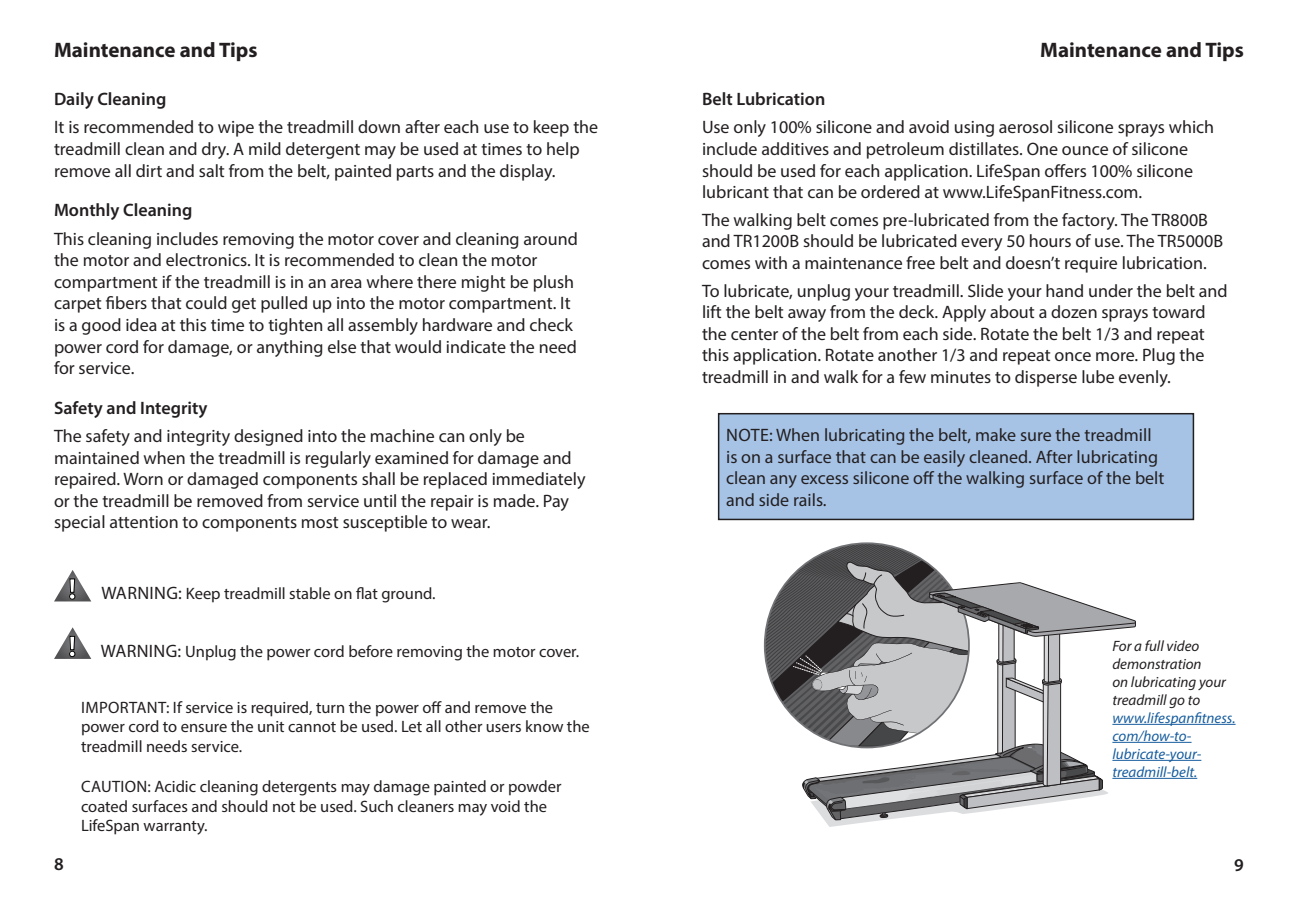
<style>
.page{position:relative;width:1296px;height:906px;background:#fff}
.page>*{position:absolute;margin:0;border:0;box-sizing:border-box;transform-origin:0 0}
.t1{font:700 29.55px "Myriad Pro";color:#fff}
.Head_1{font:700 21px "Myriad Pro";color:#231f20}
.Subhead1{font:18px/21.6px "Myriad Pro";color:#231f20}
.Subhead1-2{font:600 18px "Myriad Pro";color:#231f20}
.t2{font:16.5px/19.8px "Myriad Pro";color:#231f20}
.t3{font:italic 15px/18px "Myriad Pro";color:#231f20}
.t4{font:italic 15px/18px "Myriad Pro";color:#175d9e}
.s1{font-weight:700;font-size:29.55px;color:#fff}
.s2{font-size:18px}
.s3{color:#175d9e}
</style>
<div class="page">
<svg style="left:54px;top:570px;width:37px;height:31px"></svg>
<svg style="left:54px;top:627px;width:37px;height:32px"></svg>
<div style="left:719px;top:414px;width:474px;height:105px;background:#a6c3e6"></div>
<div style="left:718px;top:413px;width:476px;height:107px;border:2px solid #231f20"></div>
<svg style="left:765px;top:543px;width:371px;height:284px"></svg>
<hr style="left:1112px;top:724px;width:124px;height:1px;background:#175d9e">
<hr style="left:1112px;top:742px;width:80px;height:1px;background:#175d9e">
<hr style="left:1112px;top:760px;width:89px;height:1px;background:#175d9e">
<hr style="left:1112px;top:778px;width:85px;height:1px;background:#175d9e">
<p class="Head_1" style="left:54px;top:36px;width:205px">Maintenance and Tips</p>
<p class="Head_1" style="left:1040px;top:36px;width:205px">Maintenance and Tips</p>
<p class="Subhead1-2" style="left:702px;top:88px;width:125px">Belt Lubrication</p>
<p class="Subhead1" style="left:702px;top:116px;width:514px">Use only 100% silicone and avoid using aerosol silicone sprays which include additives and petroleum distillates. One ounce of silicone should be used for each application. LifeSpan offers 100% silicone lubricant that can be ordered at www.LifeSpanFitness.com.</p>
<p class="Subhead1" style="left:702px;top:209px;width:523px">The walking belt comes pre-lubricated from the factory. The TR800B and TR1200B should be lubricated every 50 hours of use. The TR5000B comes with a maintenance free belt and doesn’t require lubrication.</p>
<p class="Subhead1" style="left:702px;top:279px;width:527px">To lubricate, unplug your treadmill. Slide your hand under the belt and lift the belt away from the deck. Apply about a dozen sprays toward the center of the belt from each side. Rotate the belt 1/3 and repeat this application. Rotate another 1/3 and repeat once more. Plug the treadmill in and walk for a few minutes to disperse lube evenly.</p>
<p class="Subhead1-2" style="left:54px;top:88px;width:114px">Daily Cleaning</p>
<p class="Subhead1" style="left:54px;top:116px;width:546px">It is recommended to wipe the treadmill down after each use to keep the treadmill clean and dry. A mild detergent may be used at times to help remove all dirt and salt from the belt, painted parts and the display.</p>
<p class="Subhead1-2" style="left:54px;top:199px;width:140px">Monthly Cleaning</p>
<p class="Subhead1" style="left:54px;top:227px;width:525px">This cleaning includes removing the motor cover and cleaning around the motor and electronics. It is recommended to clean the motor compartment if the treadmill is in an area where there might be plush carpet fibers that could get pulled up into the motor compartment. It is a good idea at this time to tighten all assembly hardware and check power cord for damage, or anything else that would indicate the need for service.</p>
<p class="Subhead1-2" style="left:54px;top:396px;width:155px">Safety and Integrity</p>
<p class="Subhead1" style="left:54px;top:425px;width:533px">The safety and integrity designed into the machine can only be maintained when the treadmill is regularly examined for damage and repaired. Worn or damaged components shall be replaced immediately or the treadmill be removed from service until the repair is made. Pay special attention to components most susceptible to wear.</p>
<p class="Subhead1" style="left:726px;top:424px;width:440px">NOTE: When lubricating the belt, make sure the treadmill is on a surface that can be easily cleaned. After lubricating clean any excess silicone off the walking surface of the belt and side rails.</p>
<p class="t2" style="left:68px;top:584px;width:369px"><span class="s1">!</span> <span class="s2">WARNING:</span> Keep treadmill stable on flat ground.</p>
<h1 class="t1" style="left:68px;top:627px;width:10px">!</h1>
<p class="t2" style="left:101px;top:641px;width:480px"><span class="s2">WARNING:</span> Unplug the power cord before removing the motor cover.</p>
<p class="t2" style="left:81px;top:697px;width:510px">IMPORTANT: If service is required, turn the power off and remove the power cord to ensure the unit cannot be used. Let all other users know the treadmill needs service.</p>
<p class="t2" style="left:81px;top:776px;width:482px">CAUTION: Acidic cleaning detergents may damage painted or powder coated surfaces and should not be used. Such cleaners may void the<br>LifeSpan warranty.</p>
<p class="t3" style="left:1112px;top:637px;width:125px">For a full video demonstration<br>on lubricating your treadmill go to <span class="s3">www.lifespanfitness. com/how-to-</span></p>
<p class="t4" style="left:1112px;top:745px;width:90px">lubricate-your&shy;treadmill-belt.</p>
<p class="Subhead1-2" style="left:54px;top:853px;width:11px">8</p>
<p class="Subhead1-2" style="left:1234px;top:854px;width:11px">9</p>
</div>
